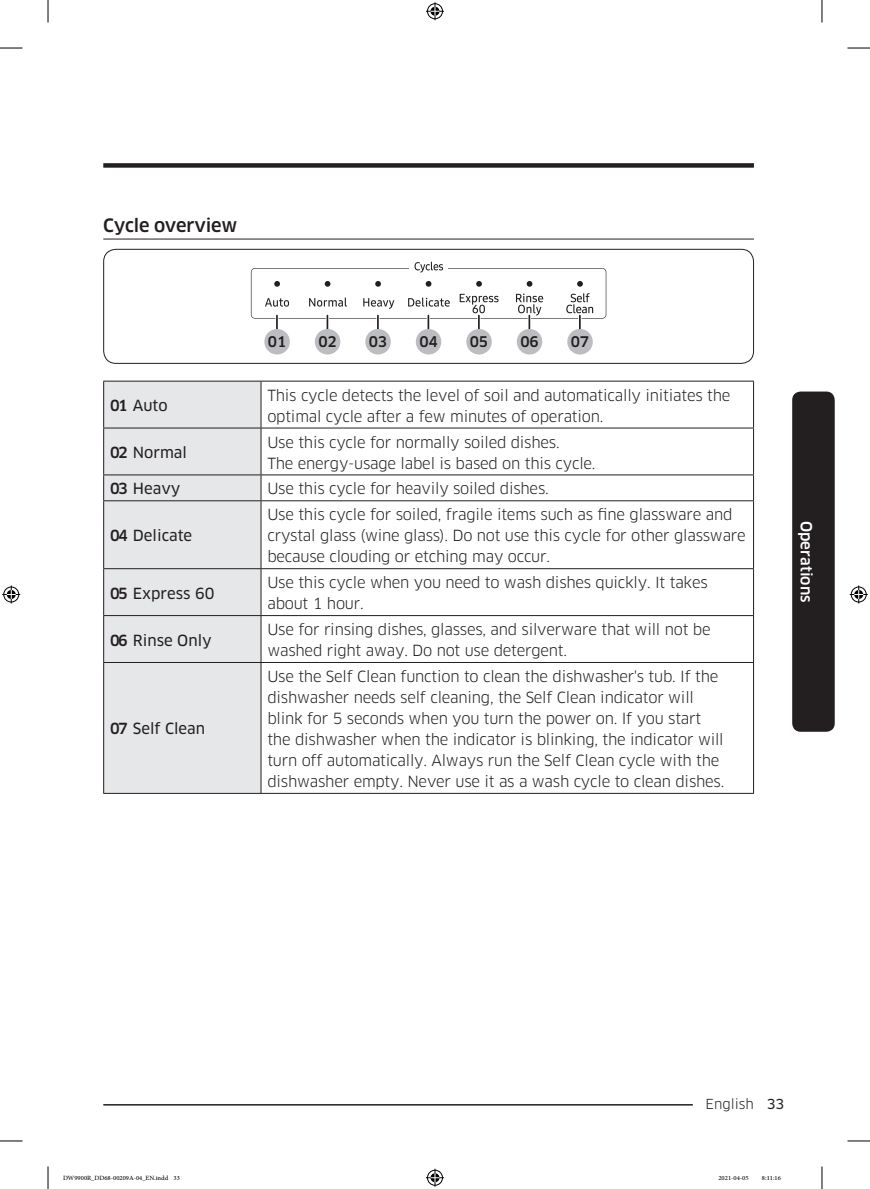
<style>
.page{position:relative;width:870px;height:1189px;background:#fff}
.page>*{position:absolute;margin:0;border:0;box-sizing:border-box;transform-origin:0 0}
.t1{font:500 18px "Samsung Clan Pro";letter-spacing:-.015em;color:#231f20}
.t2{font:15px/21px "Samsung Clan Pro";letter-spacing:-.015em;color:#231f20}
.t3{font:15px "Samsung Clan Pro News";color:#231f20}
.t4{font:500 15px "Samsung Clan Pro";color:#fff}
.t5{font:500 14.4px "Samsung Clan Pro";letter-spacing:-.015em;color:#231f20}
.t6{font:13.5px "Samsung Clan Pro";color:#231f20}
.t7{font:9px "Adobe Arabic";color:#000}
.s1{font-family:"Samsung Clan Pro";font-weight:500}
.s2{font-family:"Samsung Clan Pro News"}
</style>
<div class="page">
<div style="left:792px;top:391px;width:43px;height:341px;background:#231f20;border-radius:9px"></div>
<div style="left:103px;top:163px;width:651px;height:5px;background:#231f20"></div>
<hr style="left:103px;top:1104px;width:651px;height:1px;background:#231f20">
<div style="left:693px;top:1096px;width:74px;height:15px;background:#fff"></div>
<hr style="left:103px;top:239px;width:651px;height:1px;background:#231f20">
<svg style="left:251px;top:262px;width:355px;height:57px"></svg>
<hr style="left:275px;top:315px;width:4px;height:30px;background:#fff">
<hr style="left:276px;top:315px;width:2px;height:30px;background:#231f20">
<div style="left:264px;top:329px;width:26px;height:25px;background:#bcbdc0;border-radius:50%"></div>
<hr style="left:326px;top:315px;width:3px;height:30px;background:#fff">
<hr style="left:327px;top:315px;width:1px;height:30px;background:#231f20">
<div style="left:315px;top:329px;width:25px;height:25px;background:#bcbdc0;border-radius:50%"></div>
<hr style="left:376px;top:315px;width:4px;height:30px;background:#fff">
<hr style="left:377px;top:315px;width:2px;height:30px;background:#231f20">
<div style="left:365px;top:329px;width:26px;height:25px;background:#bcbdc0;border-radius:50%"></div>
<hr style="left:427px;top:315px;width:3px;height:30px;background:#fff">
<hr style="left:428px;top:315px;width:1px;height:30px;background:#231f20">
<div style="left:416px;top:329px;width:25px;height:25px;background:#bcbdc0;border-radius:50%"></div>
<hr style="left:477px;top:315px;width:4px;height:30px;background:#fff">
<hr style="left:478px;top:315px;width:2px;height:30px;background:#231f20">
<div style="left:466px;top:329px;width:26px;height:25px;background:#bcbdc0;border-radius:50%"></div>
<hr style="left:528px;top:315px;width:3px;height:30px;background:#fff">
<hr style="left:528px;top:315px;width:2px;height:30px;background:#231f20">
<div style="left:517px;top:329px;width:25px;height:25px;background:#bcbdc0;border-radius:50%"></div>
<hr style="left:578px;top:315px;width:3px;height:30px;background:#fff">
<hr style="left:579px;top:315px;width:2px;height:30px;background:#231f20">
<div style="left:567px;top:329px;width:26px;height:25px;background:#bcbdc0;border-radius:50%"></div>
<div style="left:103px;top:249px;width:651px;height:115px;border:1px solid #231f20;border-radius:12px"></div>
<div style="left:104px;top:382px;width:157px;height:411px;background:#e6e7e9"></div>
<hr style="left:103px;top:381px;width:158px;height:1px;background:#231f20">
<hr style="left:103px;top:381px;width:1px;height:47px;background:#231f20">
<hr style="left:261px;top:381px;width:493px;height:1px;background:#231f20">
<hr style="left:261px;top:381px;width:1px;height:47px;background:#231f20">
<hr style="left:753px;top:381px;width:1px;height:47px;background:#231f20">
<hr style="left:103px;top:428px;width:158px;height:1px;background:#231f20">
<hr style="left:103px;top:428px;width:1px;height:46px;background:#231f20">
<hr style="left:261px;top:428px;width:493px;height:1px;background:#231f20">
<hr style="left:261px;top:428px;width:1px;height:46px;background:#231f20">
<hr style="left:753px;top:428px;width:1px;height:46px;background:#231f20">
<hr style="left:103px;top:474px;width:158px;height:1px;background:#231f20">
<svg style="left:103px;top:475px;width:1px;height:25px"></svg>
<hr style="left:261px;top:474px;width:493px;height:1px;background:#231f20">
<svg style="left:261px;top:475px;width:1px;height:25px"></svg>
<svg style="left:753px;top:475px;width:1px;height:25px"></svg>
<hr style="left:103px;top:500px;width:158px;height:1px;background:#231f20">
<hr style="left:103px;top:501px;width:1px;height:67px;background:#231f20">
<hr style="left:261px;top:500px;width:493px;height:1px;background:#231f20">
<hr style="left:261px;top:501px;width:1px;height:67px;background:#231f20">
<hr style="left:753px;top:501px;width:1px;height:67px;background:#231f20">
<hr style="left:103px;top:568px;width:158px;height:1px;background:#231f20">
<hr style="left:103px;top:569px;width:1px;height:46px;background:#231f20">
<hr style="left:261px;top:568px;width:493px;height:1px;background:#231f20">
<hr style="left:261px;top:569px;width:1px;height:46px;background:#231f20">
<hr style="left:753px;top:569px;width:1px;height:46px;background:#231f20">
<hr style="left:103px;top:615px;width:158px;height:1px;background:#231f20">
<hr style="left:103px;top:616px;width:1px;height:46px;background:#231f20">
<hr style="left:261px;top:615px;width:493px;height:1px;background:#231f20">
<hr style="left:261px;top:616px;width:1px;height:46px;background:#231f20">
<hr style="left:753px;top:616px;width:1px;height:46px;background:#231f20">
<hr style="left:103px;top:662px;width:158px;height:1px;background:#231f20">
<hr style="left:103px;top:663px;width:1px;height:130px;background:#231f20">
<hr style="left:261px;top:662px;width:493px;height:1px;background:#231f20">
<hr style="left:261px;top:663px;width:1px;height:130px;background:#231f20">
<hr style="left:753px;top:663px;width:1px;height:130px;background:#231f20">
<hr style="left:103px;top:793px;width:158px;height:1px;background:#231f20">
<hr style="left:261px;top:793px;width:493px;height:1px;background:#231f20">
<svg style="left:0;top:48px;width:22px;height:1px"></svg>
<svg style="left:847px;top:48px;width:23px;height:1px"></svg>
<svg style="left:0;top:1141px;width:22px;height:1px"></svg>
<svg style="left:847px;top:1141px;width:23px;height:1px"></svg>
<svg style="left:48px;top:0;width:1px;height:23px"></svg>
<svg style="left:48px;top:1166px;width:1px;height:23px"></svg>
<svg style="left:822px;top:0;width:1px;height:23px"></svg>
<svg style="left:822px;top:1166px;width:1px;height:23px"></svg>
<svg style="left:426px;top:2px;width:18px;height:18px"></svg>
<svg style="left:426px;top:1169px;width:18px;height:18px"></svg>
<svg style="left:2px;top:585px;width:18px;height:18px"></svg>
<svg style="left:850px;top:585px;width:18px;height:18px"></svg>
<h2 class="t1" style="left:103px;top:215px;width:135px">Cycle overview</h2>
<p class="t5" style="left:268px;top:333px;width:20px">01</p>
<p class="t5" style="left:318px;top:333px;width:20px">02</p>
<p class="t5" style="left:369px;top:333px;width:20px">03</p>
<p class="t5" style="left:419px;top:333px;width:20px">04</p>
<p class="t5" style="left:470px;top:333px;width:20px">05</p>
<p class="t5" style="left:520px;top:333px;width:20px">06</p>
<p class="t5" style="left:571px;top:333px;width:20px">07</p>
<p class="t3" style="left:110px;top:397px;width:59px"><span class="s1">01</span> Auto</p>
<p class="t2" style="left:267px;top:385px;width:464px">This cycle detects the level of soil and automatically initiates the optimal cycle after a few minutes of operation.</p>
<p class="t3" style="left:110px;top:444px;width:78px"><span class="s1">02</span> Normal</p>
<p class="t2" style="left:267px;top:431px;width:330px">Use this cycle for normally soiled dishes.<br>The energy-usage label is based on this cycle.</p>
<p class="t3" style="left:110px;top:480px;width:72px"><span class="s1">03</span> Heavy</p>
<p class="t2" style="left:267px;top:478px;width:283px">Use this cycle for heavily soiled dishes.</p>
<p class="t3" style="left:110px;top:527px;width:84px"><span class="s1">04</span> Delicate</p>
<p class="t2" style="left:267px;top:504px;width:480px">Use this cycle for soiled, fragile items such as fine glassware and crystal glass (wine glass). Do not use this cycle for other glassware because clouding or etching may occur.</p>
<p class="t3" style="left:110px;top:584px;width:106px"><span class="s1">05</span> Express 60</p>
<p class="t2" style="left:267px;top:572px;width:442px">Use this cycle when you need to wash dishes quickly. It takes about 1 hour.</p>
<p class="t3" style="left:110px;top:631px;width:103px"><span class="s1">06</span> Rinse Only</p>
<p class="t2" style="left:267px;top:619px;width:445px">Use for rinsing dishes, glasses, and silverware that will not be washed right away. Do not use detergent.</p>
<p class="t3" style="left:110px;top:720px;width:97px"><span class="s1">07</span> Self Clean</p>
<p class="t2" style="left:267px;top:666px;width:458px">Use the Self Clean function to clean the dishwasher's tub. If the dishwasher needs self cleaning, the Self Clean indicator will blink for 5 seconds when you turn the power on. If you start the dishwasher when the indicator is blinking, the indicator will turn off automatically. Always run the Self Clean cycle with the dishwasher empty. Never use it as a wash cycle to clean dishes.</p>
<p class="t4" style="left:815px;top:521px;width:83px;rotate:90deg">Operations</p>
<p class="t6" style="left:706px;top:1096px;width:80px">English <span class="s2">33</span></p>
<p class="t7" style="left:63px;top:1171px;width:118px">DW9900R_DD68-00209A-04_EN.indd 33</p>
<p class="t7" style="left:718px;top:1171px;width:32px">2021-04-05</p>
<p class="t7" style="left:762px;top:1171px;width:20px">8:11:16</p>
</div>
